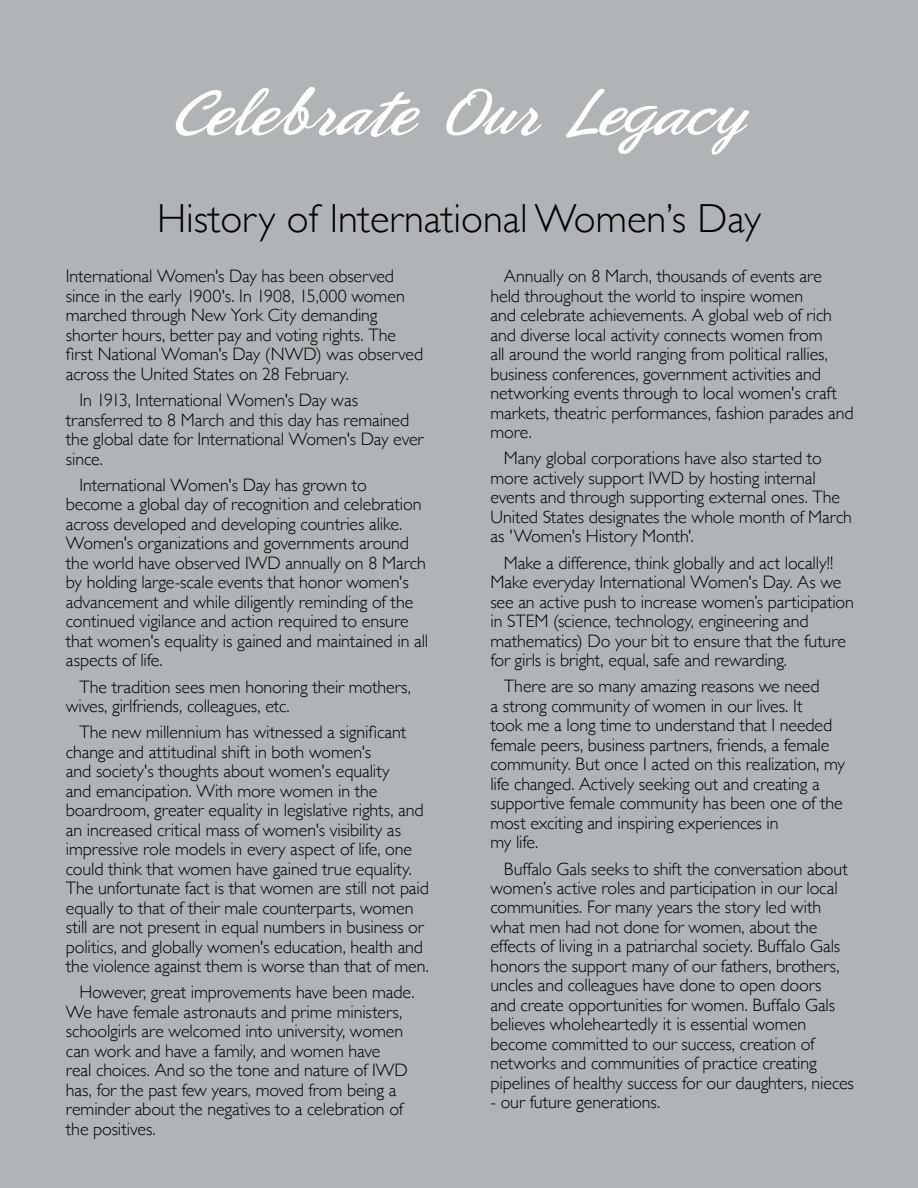
<style>
.page{position:relative;width:918px;height:1188px;background:#b1b4b6}
.page>*{position:absolute;margin:0;border:0;box-sizing:border-box;transform-origin:0 0}
.t1{font:69px "Phoenix Script FLF";color:#fff}
.t2{font:300 40.5px "Gill Sans";color:#000}
.t3{font:300 18px/19.5px "Gill Sans";letter-spacing:-.005em;color:#000}
</style>
<div class="page">
<h1 class="t1" style="left:168px;top:77px;width:579px">Celebrate Our Legacy</h1>
<h2 class="t2" style="left:157px;top:187px;width:605px">History of International Women’s Day</h2>
<p class="t3" style="left:66px;top:266px;width:359px">International Women's Day has been observed since in the early 1900's. In 1908, 15,000 women marched through New York City demanding shorter hours, better pay and voting rights. The first National Woman's Day (NWD) was observed across the United States on 28 February.</p>
<p class="t3" style="left:66px;top:390px;width:359px;text-indent:14px">In 1913, International Women's Day was transferred to 8 March and this day has remained the global date for International Women's Day ever since.</p>
<p class="t3" style="left:66px;top:474px;width:364px;text-indent:14px">International Women's Day has grown to<br>become a global day of recognition and celebration across developed and developing countries alike.<br>Women's organizations and governments around the world have observed IWD annually on 8 March by holding large-scale events that honor women's advancement and while diligently reminding of the continued vigilance and action required to ensure that women's equality is gained and maintained in all aspects of life.</p>
<p class="t3" style="left:66px;top:676px;width:347px;text-indent:14px">The tradition sees men honoring their mothers, wives, girlfriends, colleagues, etc.</p>
<p class="t3" style="left:66px;top:722px;width:365px;text-indent:14px">The new millennium has witnessed a significant change and attitudinal shift in both women's<br>and society's thoughts about women's equality<br>and emancipation. With more women in the boardroom, greater equality in legislative rights, and an increased critical mass of women's visibility as impressive role models in every aspect of life, one could think that women have gained true equality.<br>The unfortunate fact is that women are still not paid equally to that of their male counterparts, women still are not present in equal numbers in business or politics, and globally women's education, health and the violence against them is worse than that of men.</p>
<p class="t3" style="left:66px;top:982px;width:350px;text-indent:14px">However, great improvements have been made.<br>We have female astronauts and prime ministers, schoolgirls are welcomed into university, women can work and have a family, and women have<br>real choices. And so the tone and nature of IWD has, for the past few years, moved from being a reminder about the negatives to a celebration of the positives.</p>
<p class="t3" style="left:490px;top:266px;width:365px;text-indent:14px">Annually on 8 March, thousands of events are held throughout the world to inspire women<br>and celebrate achievements. A global web of rich and diverse local activity connects women from<br>all around the world ranging from political rallies, business conferences, government activities and networking events through to local women's craft markets, theatric performances, fashion parades and more.</p>
<p class="t3" style="left:490px;top:448px;width:363px;text-indent:14px">Many global corporations have also started to more actively support IWD by hosting internal events and through supporting external ones. The United States designates the whole month of March as 'Women's History Month'.</p>
<p class="t3" style="left:490px;top:552px;width:365px;text-indent:14px">Make a difference, think globally and act locally!!<br>Make everyday International Women's Day. As we see an active push to increase women’s participation in STEM (science, technology, engineering and mathematics) Do your bit to ensure that the future for girls is bright, equal, safe and rewarding.</p>
<p class="t3" style="left:490px;top:676px;width:356px;text-indent:14px">There are so many amazing reasons we need<br>a strong community of women in our lives. It<br>took me a long time to understand that I needed female peers, business partners, friends, a female community. But once I acted on this realization, my life changed. Actively seeking out and creating a supportive female community has been one of the most exciting and inspiring experiences in<br>my life.</p>
<p class="t3" style="left:490px;top:858px;width:365px;text-indent:14px">Buffalo Gals seeks to shift the conversation about women’s active roles and participation in our local communities. For many years the story led with what men had not done for women, about the effects of living in a patriarchal society. Buffalo Gals honors the support many of our fathers, brothers, uncles and colleagues have done to open doors<br>and create opportunities for women. Buffalo Gals believes wholeheartedly it is essential women become committed to our success, creation of networks and communities of practice creating pipelines of healthy success for our daughters, nieces</p>
<p class="t3" style="left:490px;top:1092px;width:171px">- our future generations.</p>
</div>
